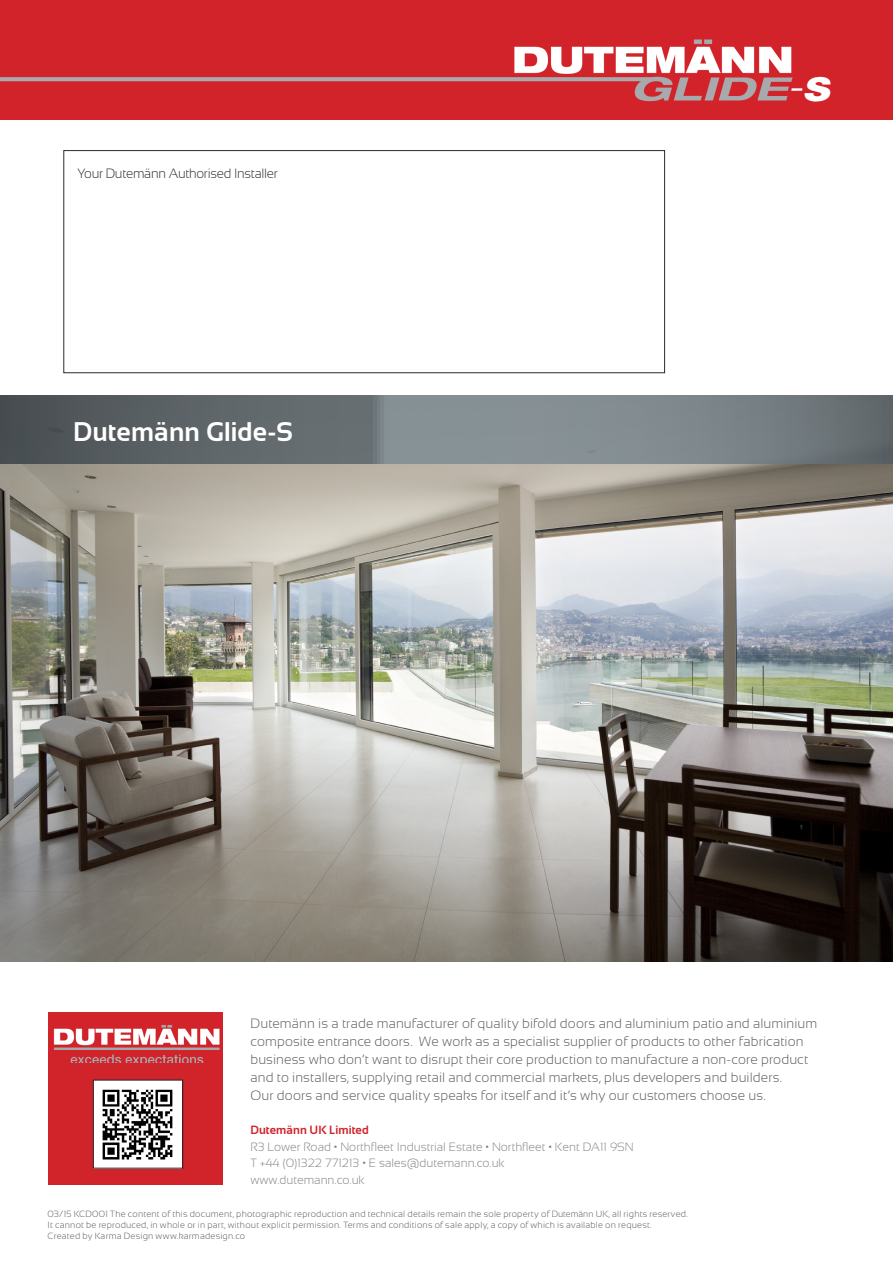
<style>
.page{position:relative;width:893px;height:1263px;background:#fff}
.page>*{position:absolute;margin:0;border:0;box-sizing:border-box;transform-origin:0 0}
.Sub_header_1{font:italic 30.9px "Helvetica Neue";color:#fff;scale:1.2 1}
.Sub_header_1-2{font:700 27px "Sansation";letter-spacing:.005em;color:#fff}
.Boiler_plate{font:300 13.5px/18px "Sansation";letter-spacing:.01em;color:#57585a}
.Body_Copy_Light{font:300 13.5px "Sansation";letter-spacing:-.02em;color:#282c31}
.Sub_header_1-3{font:300 12px/16.5px "Sansation";color:#808285}
.Sub_header_1-4{font:700 12px "Sansation";letter-spacing:.005em;color:#d1232a}
.Document_info_backco{font:300 9px/10.8px "Sansation";letter-spacing:.025em;color:#57585a}
.s1{font-family:"Helvetica Neue LT Std";font-weight:900;font-size:33px}
</style>
<div class="page">
<div style="left:48px;top:1013px;width:174px;height:172px;background:#d1232a"></div>
<img style="left:53px;top:1025px;width:167px;height:38px">
<img style="left:0;top:463px;width:893px;height:498px">
<svg style="left:0;top:395px;width:893px;height:68px"></svg>
<img style="left:95px;top:1082px;width:86px;height:84px">
<div style="left:93px;top:1080px;width:90px;height:88px;border:1px solid #231f20"></div>
<div style="left:0;top:0;width:893px;height:120px;background:#d2232a"></div>
<div style="left:64px;top:150px;width:601px;height:223px;border:1px solid #282c31"></div>
<img style="left:0;top:47px;width:828px;height:62px">
<div style="left:502px;top:32px;width:295px;height:13px;background:#d2232a"></div>
<p class="Body_Copy_Light" style="left:77px;top:166px;width:202px">Your Dutemänn Authorised Installer</p>
<p class="Sub_header_1-2" style="left:73px;top:416px;width:221px">Dutemänn Glide-S</p>
<p class="Sub_header_1" style="left:789px;top:65px;width:41px">-<span class="s1">S</span></p>
<p class="Boiler_plate" style="left:250px;top:1014px;width:568px">Dutemänn is a trade manufacturer of quality bifold doors and aluminium patio and aluminium composite entrance doors. We work as a specialist supplier of products to other fabrication business who don’t want to disrupt their core production to manufacture a non-core product and to installers, supplying retail and commercial markets, plus developers and builders.<br>Our doors and service quality speaks for itself and it’s why our customers choose us.</p>
<p class="Sub_header_1-4" style="left:250px;top:1123px;width:120px">Dutemänn UK Limited</p>
<p class="Sub_header_1-3" style="left:250px;top:1138px;width:385px">R3 Lower Road • Northfleet Industrial Estate • Northfleet • Kent DA11 9SN<br>T +44 (0)1322 771213 • E sales@dutemann.co.uk</p>
<p class="Sub_header_1-3" style="left:250px;top:1171px;width:115px">www.dutemann.co.uk</p>
<p class="Document_info_backco" style="left:48px;top:1208px;width:642px">03/15 KCD001 The content of this document, photographic reproduction and technical details remain the sole property of Dutemänn UK, all rights reserved.<br>It cannot be reproduced, in whole or in part, without explicit permission. Terms and conditions of sale apply, a copy of which is available on request.</p>
<p class="Document_info_backco" style="left:48px;top:1230px;width:199px">Created by Karma Design www.karmadesign.co</p>
</div>
